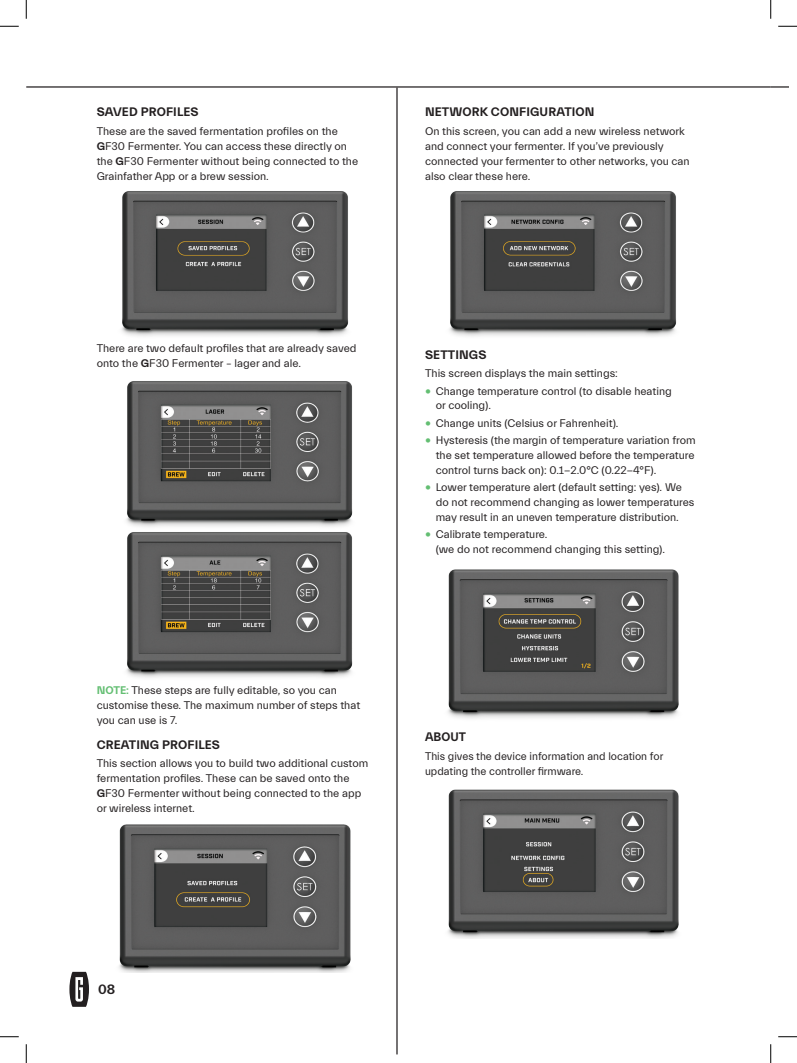
<style>
.page{position:relative;width:797px;height:1063px;background:#fff}
.page>*{position:absolute;margin:0;border:0;box-sizing:border-box;transform-origin:0 0}
.t1{font:700 13.75px "Everett";color:#231f20}
.t2{font:700 12.5px "Everett";letter-spacing:.01em;color:#231f20}
.t3{font:11.25px/15px "Everett";color:#231f20}
.s1{font-weight:700}
.s2{font-weight:700;color:#63be72}
.s3{font-weight:700;font-size:13.75px;color:#63be72}
</style>
<div class="page">
<svg style="left:69px;top:971px;width:20px;height:35px"></svg>
<hr style="left:26px;top:86px;width:744px;height:2px;background:#231f20">
<img style="left:121px;top:191px;width:228px;height:146px">
<img style="left:449px;top:191px;width:228px;height:146px">
<img style="left:126px;top:381px;width:227px;height:297px">
<img style="left:119px;top:824px;width:232px;height:148px">
<img style="left:448px;top:569px;width:231px;height:150px">
<img style="left:448px;top:789px;width:231px;height:149px">
<hr style="left:396px;top:88px;width:1px;height:966px;background:#231f20">
<svg style="left:770px;top:86px;width:18px;height:2px"></svg>
<svg style="left:0;top:25px;width:19px;height:2px"></svg>
<svg style="left:778px;top:25px;width:19px;height:2px"></svg>
<svg style="left:0;top:1036px;width:19px;height:1px"></svg>
<svg style="left:778px;top:1036px;width:19px;height:1px"></svg>
<svg style="left:25px;top:0;width:2px;height:19px"></svg>
<svg style="left:25px;top:1044px;width:2px;height:18px"></svg>
<svg style="left:770px;top:0;width:1px;height:19px"></svg>
<svg style="left:770px;top:1044px;width:1px;height:18px"></svg>
<p class="t2" style="left:97px;top:105px;width:103px">SAVED PROFILES</p>
<p class="t3" style="left:97px;top:124px;width:263px">These are the saved fermentation profiles on the <span class="s1">G</span>F30 Fermenter. You can access these directly on the <span class="s1">G</span>F30 Fermenter without being connected to the Grainfather App or a brew session.</p>
<p class="t2" style="left:425px;top:105px;width:171px">NETWORK CONFIGURATION</p>
<p class="t3" style="left:425px;top:124px;width:266px">On this screen, you can add a new wireless network and connect your fermenter. If you’ve previously connected your fermenter to other networks, you can also clear these here.</p>
<p class="t3" style="left:97px;top:341px;width:261px">There are two default profiles that are already saved onto the <span class="s1">G</span>F30 Fermenter – lager and ale.</p>
<p class="t3" style="left:97px;top:683px;width:265px"><span class="s2">NOTE:</span> These steps are fully editable, so you can customise these. The maximum number of steps that you can use is 7.</p>
<p class="t2" style="left:97px;top:737px;width:125px">CREATING PROFILES</p>
<p class="t3" style="left:97px;top:756px;width:273px">This section allows you to build two additional custom fermentation profiles. These can be saved onto the <span class="s1">G</span>F30 Fermenter without being connected to the app or wireless internet.</p>
<p class="t2" style="left:425px;top:347px;width:63px">SETTINGS</p>
<p class="t3" style="left:425px;top:366px;width:194px">This screen displays the main settings:</p>
<p class="t3" style="left:436px;top:383px;width:238px;text-indent:-11px"><span class="s3">•</span> Change temperature control (to disable heating or cooling).</p>
<p class="t3" style="left:425px;top:416px;width:195px"><span class="s3">•</span> Change units (Celsius or Fahrenheit).</p>
<p class="t3" style="left:436px;top:433px;width:261px;text-align:justify;text-indent:-11px"><span class="s3">•</span> Hysteresis (the margin of temperature variation from the set temperature allowed before the temperature control turns back on): 0.1-2.0°C (0.22-4°F).</p>
<p class="t3" style="left:436px;top:480px;width:260px;text-indent:-11px"><span class="s3">•</span> Lower temperature alert (default setting: yes). We do not recommend changing as lower temperatures may result in an uneven temperature distribution.</p>
<p class="t3" style="left:436px;top:527px;width:231px;text-indent:-11px"><span class="s3">•</span> Calibrate temperature.<br>(we do not recommend changing this setting).</p>
<p class="t2" style="left:425px;top:730px;width:42px">ABOUT</p>
<p class="t3" style="left:425px;top:748px;width:240px">This gives the device information and location for updating the controller firmware.</p>
<p class="t1" style="left:98px;top:982px;width:19px">08</p>
</div>
